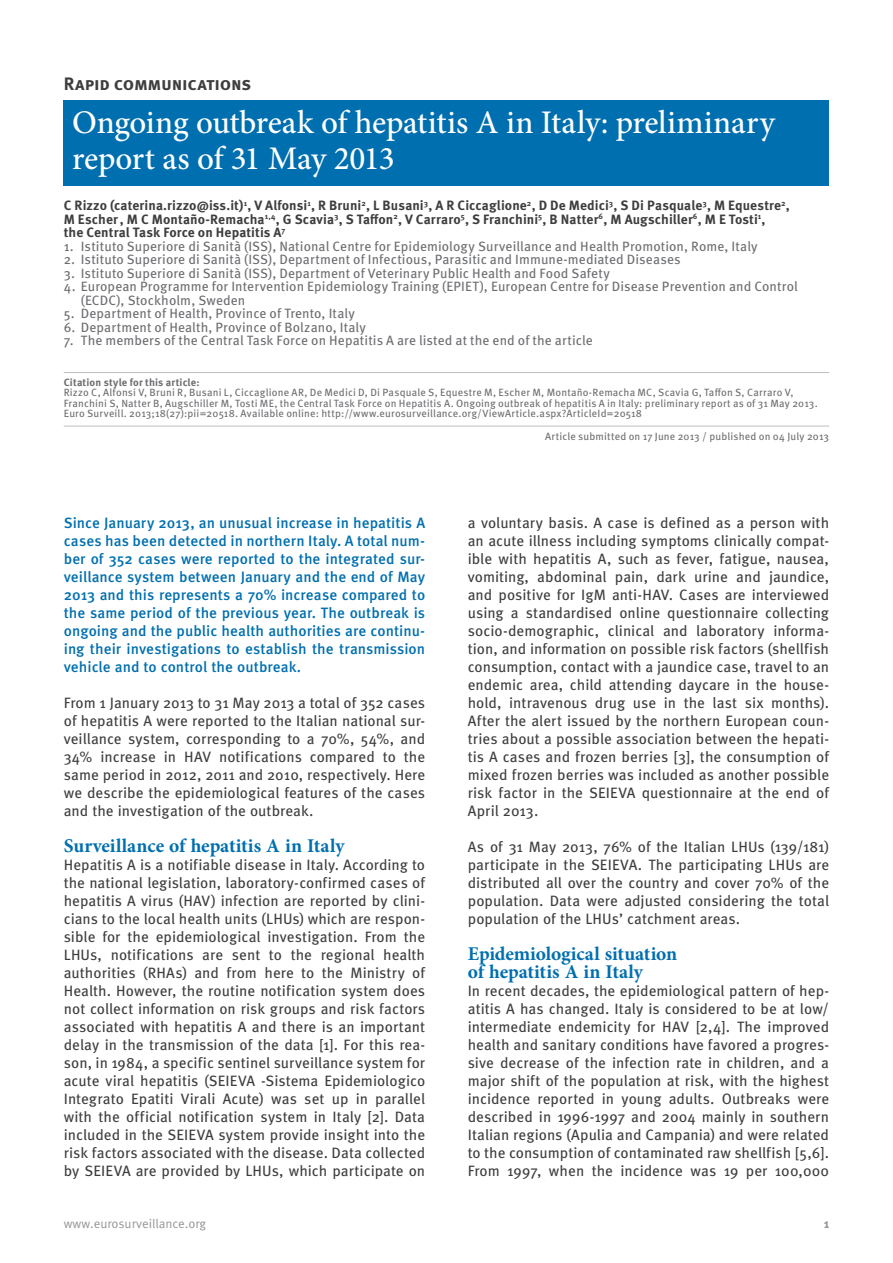
<style>
.page{position:relative;width:893px;height:1263px;background:#fff}
.page>*{position:absolute;margin:0;border:0;box-sizing:border-box;transform-origin:0 0}
.t1{font:500 33px/36px "Minion Pro";letter-spacing:-.01em;color:#fff}
.t2{font:700 19.5px/18px "Minion Pro";letter-spacing:-.005em;color:#006faf}
.t3{font:700 18px "Meta Pro";letter-spacing:-.015em;color:#3e3e3f}
.t4{font:15px/18px "Meta Pro";color:#3e3e3f;text-align:justify}
.t5{font:500 15px/18px "Meta Pro";color:#006faf;text-align:justify}
.t6{font:13.5px/13.5px "Meta Pro";letter-spacing:.005em;color:#6c6d70}
.t7{font:700 13.5px/13.5px "Meta Pro";letter-spacing:.005em;color:#3e3e3f}
.t8{font:12.75px "Meta Pro";color:#939598}
.t9{font:700 12.75px "Meta Pro";color:#939598}
.t10{font:10.5px/10.5px "Meta Pro";letter-spacing:.015em;color:#6c6d70}
.t11{font:700 10.5px "Meta Pro";letter-spacing:.015em;color:#6c6d70}
</style>
<div class="page">
<hr style="left:64px;top:372px;width:765px;height:1px;background:#bcbdc0">
<hr style="left:64px;top:426px;width:765px;height:1px;background:#bcbdc0">
<div style="left:64px;top:100px;width:765px;height:86px;background:#006faf"></div>
<p class="t3" style="left:64px;top:72px;width:189px">Rapid communications</p>
<h1 class="t1" style="left:72px;top:104px;width:704px">Ongoing outbreak of hepatitis A in Italy: preliminary report as of 31 May 2013</h1>
<p class="t7" style="left:64px;top:199px;width:728px">C Rizzo (caterina.rizzo@iss.it)<sup>1</sup>, V Alfonsi<sup>1</sup>, R Bruni<sup>2</sup>, L Busani<sup>3</sup>, A R Ciccaglione<sup>2</sup>, D De Medici<sup>3</sup>, S Di Pasquale<sup>3</sup>, M Equestre<sup>2</sup>,<br>M Escher, M C Montaño-Remacha<sup>1,4</sup>, G Scavia<sup>3</sup>, S Taffon<sup>2</sup>, V Carraro<sup>5</sup>, S Franchini<sup>5</sup>, B Natter<sup>6</sup>, M Augschiller<sup>6</sup>, M E Tosti<sup>1</sup>,<br>the Central Task Force on Hepatitis A<sup>7</sup></p>
<p class="t6" style="left:64px;top:240px;width:695px">1. Istituto Superiore di Sanità (ISS), National Centre for Epidemiology Surveillance and Health Promotion, Rome, Italy</p>
<p class="t6" style="left:64px;top:253px;width:618px">2. Istituto Superiore di Sanità (ISS), Department of Infectious, Parasitic and Immune-mediated Diseases</p>
<p class="t6" style="left:64px;top:267px;width:548px">3. Istituto Superiore di Sanità (ISS), Department of Veterinary Public Health and Food Safety</p>
<p class="t6" style="left:81px;top:280px;width:718px;text-indent:-17px">4. European Programme for Intervention Epidemiology Training (EPIET), European Centre for Disease Prevention and Control (ECDC), Stockholm, Sweden</p>
<p class="t6" style="left:64px;top:307px;width:293px">5. Department of Health, Province of Trento, Italy</p>
<p class="t6" style="left:64px;top:321px;width:304px">6. Department of Health, Province of Bolzano, Italy</p>
<p class="t6" style="left:64px;top:334px;width:531px">7. The members of the Central Task Force on Hepatitis A are listed at the end of the article</p>
<p class="t11" style="left:64px;top:375px;width:137px">Citation style for this article:</p>
<p class="t10" style="left:64px;top:388px;width:756px">Rizzo C, Alfonsi V, Bruni R, Busani L, Ciccaglione AR, De Medici D, Di Pasquale S, Equestre M, Escher M, Montaño-Remacha MC, Scavia G, Taffon S, Carraro V,<br>Franchini S, Natter B, Augschiller M, Tosti ME, the Central Task Force on Hepatitis A. Ongoing outbreak of hepatitis A in Italy: preliminary report as of 31 May 2013.<br>Euro Surveill. 2013;18(27):pii=20518. Available online: http://www.eurosurveillance.org/ViewArticle.aspx?ArticleId=20518</p>
<p class="t10" style="left:545px;top:432px;width:286px">Article submitted on 17 June 2013 / published on 04 July 2013</p>
<p class="t5" style="left:64px;top:514px;width:363px">Since January 2013, an unusual increase in hepatitis A cases has been detected in northern Italy. A total num&shy;ber of 352 cases were reported to the integrated sur&shy;veillance system between January and the end of May 2013 and this represents a 70% increase compared to the same period of the previous year. The outbreak is ongoing and the public health authorities are continu&shy;ing their investigations to establish the transmission vehicle and to control the outbreak.</p>
<p class="t4" style="left:64px;top:694px;width:363px">From 1 January 2013 to 31 May 2013 a total of 352 cases of hepatitis A were reported to the Italian national sur&shy;veillance system, corresponding to a 70%, 54%, and 34% increase in HAV notifications compared to the same period in 2012, 2011 and 2010, respectively. Here we describe the epidemiological features of the cases and the investigation of the outbreak.</p>
<h2 class="t2" style="left:64px;top:836px;width:282px">Surveillance of hepatitis A in Italy</h2>
<p class="t4" style="left:64px;top:856px;width:363px">Hepatitis A is a notifiable disease in Italy. According to the national legislation, laboratory-confirmed cases of hepatitis A virus (HAV) infection are reported by clini&shy;cians to the local health units (LHUs) which are respon&shy;sible for the epidemiological investigation. From the LHUs, notifications are sent to the regional health authorities (RHAs) and from here to the Ministry of Health. However, the routine notification system does not collect information on risk groups and risk factors associated with hepatitis A and there is an important delay in the transmission of the data [1]. For this rea&shy;son, in 1984, a specific sentinel surveillance system for acute viral hepatitis (SEIEVA -Sistema Epidemiologico Integrato Epatiti Virali Acute) was set up in parallel with the official notification system in Italy [2]. Data included in the SEIEVA system provide insight into the risk factors associated with the disease. Data collected by SEIEVA are provided by LHUs, which participate on</p>
<p class="t4" style="left:468px;top:514px;width:363px">a voluntary basis. A case is defined as a person with an acute illness including symptoms clinically compat&shy;ible with hepatitis A, such as fever, fatigue, nausea, vomiting, abdominal pain, dark urine and jaundice, and positive for IgM anti-HAV. Cases are interviewed using a standardised online questionnaire collecting socio-demographic, clinical and laboratory informa&shy;tion, and information on possible risk factors (shellfish consumption, contact with a jaundice case, travel to an endemic area, child attending daycare in the house&shy;hold, intravenous drug use in the last six months).<br>After the alert issued by the northern European coun&shy;tries about a possible association between the hepati&shy;tis A cases and frozen berries [3], the consumption of mixed frozen berries was included as another possible risk factor in the SEIEVA questionnaire at the end of April 2013.</p>
<p class="t4" style="left:468px;top:838px;width:363px">As of 31 May 2013, 76% of the Italian LHUs (139/181) participate in the SEIEVA. The participating LHUs are distributed all over the country and cover 70% of the population. Data were adjusted considering the total population of the LHUs’ catchment areas.</p>
<h2 class="t2" style="left:468px;top:944px;width:211px">Epidemiological situation of hepatitis A in Italy</h2>
<p class="t4" style="left:468px;top:982px;width:363px">In recent decades, the epidemiological pattern of hep&shy;atitis A has changed. Italy is considered to be at low/ intermediate endemicity for HAV [2,4]. The improved health and sanitary conditions have favored a progres&shy;sive decrease of the infection rate in children, and a major shift of the population at risk, with the highest incidence reported in young adults. Outbreaks were described in 1996-1997 and 2004 mainly in southern Italian regions (Apulia and Campania) and were related to the consumption of contaminated raw shellfish [5,6].<br>From 1997, when the incidence was 19 per 100,000</p>
<p class="t8" style="left:64px;top:1215px;width:144px">www.eurosurveillance.org</p>
<p class="t9" style="left:824px;top:1215px;width:7px">1</p>
</div>
